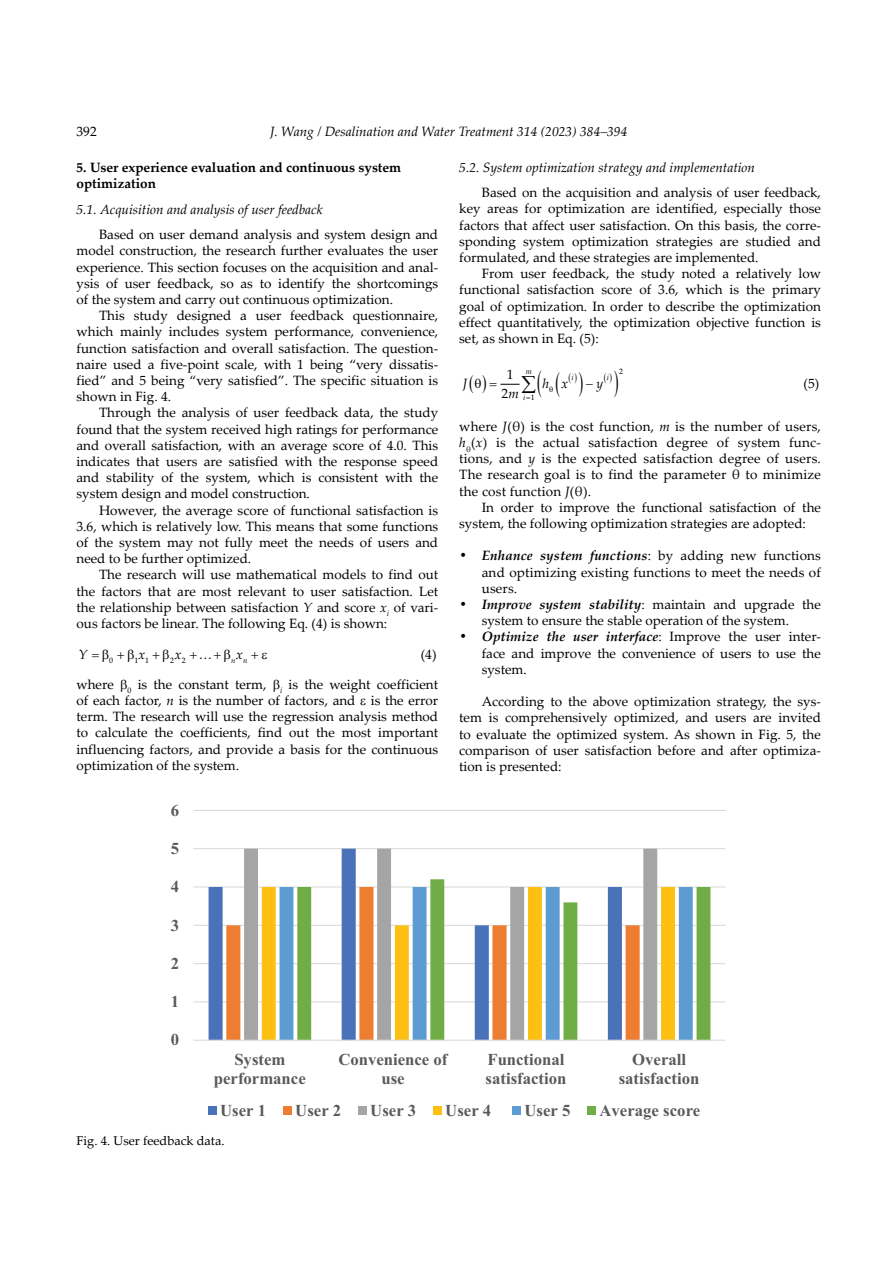
<style>
.page{position:relative;width:893px;height:1263px;background:#fff}
.page>*{position:absolute;margin:0;border:0;box-sizing:border-box;transform-origin:0 0}
.t1{font:700 16.8px/19.2px "Times New Roman";color:#5a5a5a;text-align:center}
.t2{font:13.5px/16.2px "Palatino Linotype";color:#000;text-align:justify}
.t3{font:italic 13.5px "Palatino Linotype";color:#000}
.t4{font:700 13.5px/16.5px "Palatino Linotype";color:#000}
.t5{font:12.75px "Palatino Linotype";color:#000}
.t6{font:italic 7.8px "Palatino Linotype";color:#000}
.t7{font:7.8px "Palatino Linotype";color:#000}
.s1{font-style:italic}
.s2{font-weight:700;font-style:italic}
</style>
<div class="page">
<hr style="left:193px;top:810px;width:533px;height:1px;background:#d9d9d8">
<hr style="left:193px;top:848px;width:533px;height:1px;background:#d9d9d8">
<hr style="left:193px;top:886px;width:533px;height:1px;background:#d9d9d8">
<hr style="left:193px;top:925px;width:533px;height:1px;background:#d9d9d8">
<hr style="left:193px;top:963px;width:533px;height:1px;background:#d9d9d8">
<hr style="left:193px;top:1001px;width:533px;height:1px;background:#d9d9d8">
<svg style="left:209px;top:886px;width:35px;height:154px;fill:#4a72b8"></svg>
<svg style="left:226px;top:887px;width:18px;height:153px;fill:#ed7d31"></svg>
<svg style="left:244px;top:849px;width:413px;height:191px"></svg>
<svg style="left:262px;top:887px;width:18px;height:153px;fill:#fdc010"></svg>
<svg style="left:280px;top:887px;width:17px;height:153px;fill:#5d9bd3"></svg>
<svg style="left:297px;top:879px;width:413px;height:161px"></svg>
<hr style="left:193px;top:1040px;width:533px;height:1px;background:#d9d9d8">
<div style="left:208px;top:1106px;width:9px;height:8px;background:#4a72b8"></div>
<div style="left:283px;top:1106px;width:9px;height:8px;background:#ed7d31"></div>
<div style="left:358px;top:1106px;width:9px;height:8px;background:#a5a5a5"></div>
<div style="left:433px;top:1106px;width:9px;height:8px;background:#fdc010"></div>
<div style="left:512px;top:1106px;width:9px;height:8px;background:#5d9bd3"></div>
<div style="left:587px;top:1106px;width:9px;height:8px;background:#71ad46"></div>
<svg style="left:500px;top:383px;width:20px;height:2px"></svg>
<p class="t2" style="left:77px;top:123px;width:22px">392</p>
<p class="t3" style="left:270px;top:122px;width:359px">J. Wang / Desalination and Water Treatment 314 (2023) 384–394</p>
<p class="t4" style="left:76px;top:159px;width:326px">5. User experience evaluation and continuous system optimization</p>
<p class="t3" style="left:76px;top:200px;width:248px">5.1. Acquisition and analysis of user feedback</p>
<p class="t2" style="left:76px;top:226px;width:363px;text-indent:23px">Based on user demand analysis and system design and model construction, the research further evaluates the user experience. This section focuses on the acquisition and anal&shy;ysis of user feedback, so as to identify the shortcomings of the system and carry out continuous optimization.</p>
<p class="t2" style="left:76px;top:307px;width:363px;text-indent:23px">This study designed a user feedback questionnaire, which mainly includes system performance, convenience, function satisfaction and overall satisfaction. The question&shy;naire used a five-point scale, with 1 being “very dissatis&shy;fied” and 5 being “very satisfied”. The specific situation is shown in Fig. 4.</p>
<p class="t2" style="left:76px;top:404px;width:363px;text-indent:23px">Through the analysis of user feedback data, the study found that the system received high ratings for performance and overall satisfaction, with an average score of 4.0. This indicates that users are satisfied with the response speed and stability of the system, which is consistent with the system design and model construction.</p>
<p class="t2" style="left:76px;top:501px;width:363px;text-indent:23px">However, the average score of functional satisfaction is 3.6, which is relatively low. This means that some functions of the system may not fully meet the needs of users and need to be further optimized.</p>
<p class="t2" style="left:76px;top:566px;width:363px;text-indent:23px">The research will use mathematical models to find out the factors that are most relevant to user satisfaction. Let the relationship between satisfaction <span class="s1">Y</span> and score <span class="s1">x</span><sub>i</sub> of vari&shy;ous factors be linear. The following Eq. (4) is shown:</p>
<p class="t3" style="left:79px;top:645px;width:11px">Y</p>
<p class="t3" style="left:139px;top:645px;width:8px">x</p>
<p class="t3" style="left:175px;top:645px;width:8px">x</p>
<p class="t6" style="left:231px;top:655px;width:18px"><sup>x</sup>n n</p>
<p class="t3" style="left:459px;top:158px;width:297px">5.2. System optimization strategy and implementation</p>
<p class="t2" style="left:459px;top:184px;width:363px;text-indent:23px">Based on the acquisition and analysis of user feedback, key areas for optimization are identified, especially those factors that affect user satisfaction. On this basis, the corre&shy;sponding system optimization strategies are studied and formulated, and these strategies are implemented.</p>
<p class="t2" style="left:459px;top:265px;width:363px;text-indent:23px">From user feedback, the study noted a relatively low functional satisfaction score of 3.6, which is the primary goal of optimization. In order to describe the optimization effect quantitatively, the optimization objective function is set, as shown in Eq. (5):</p>
<p class="t3" style="left:463px;top:373px;width:6px">J</p>
<p class="t2" style="left:501px;top:385px;width:19px">2<span class="s1">m</span></p>
<p class="t2" style="left:507px;top:366px;width:8px">1</p>
<p class="t7" style="left:619px;top:366px;width:5px">2</p>
<p class="t7" style="left:531px;top:392px;width:5px">1</p>
<p class="t6" style="left:526px;top:366px;width:8px">m</p>
<p class="t6" style="left:571px;top:372px;width:4px">i</p>
<p class="t6" style="left:607px;top:372px;width:4px">i</p>
<p class="t3" style="left:543px;top:373px;width:27px">h x</p>
<p class="t3" style="left:596px;top:373px;width:8px">y</p>
<p class="t2" style="left:803px;top:374px;width:17px">(5)</p>
<p class="t2" style="left:459px;top:418px;width:363px">where <span class="s1">J</span>(θ) is the cost function, <span class="s1">m</span> is the number of users, <span class="s1">h</span><sub>θ</sub>(<span class="s1">x</span>) is the actual satisfaction degree of system func&shy;tions, and <span class="s1">y</span> is the expected satisfaction degree of users.<br>The research goal is to find the parameter θ to minimize the cost function <span class="s1">J</span>(θ).</p>
<p class="t2" style="left:459px;top:499px;width:363px;text-indent:23px">In order to improve the functional satisfaction of the system, the following optimization strategies are adopted:</p>
<p class="t2" style="left:482px;top:547px;width:341px;text-indent:-22px"><span class="s2">• Enhance system functions</span>: by adding new functions and optimizing existing functions to meet the needs of users.</p>
<p class="t2" style="left:482px;top:596px;width:341px;text-indent:-23px"><span class="s2">• Improve system stability</span>: maintain and upgrade the system to ensure the stable operation of the system.</p>
<p class="t2" style="left:482px;top:628px;width:341px;text-indent:-23px"><span class="s2">• Optimize the user interface</span>: Improve the user inter&shy;face and improve the convenience of users to use the system.</p>
<p class="t2" style="left:459px;top:693px;width:363px;text-indent:23px">According to the above optimization strategy, the sys&shy;tem is comprehensively optimized, and users are invited to evaluate the optimized system. As shown in Fig. 5, the comparison of user satisfaction before and after optimiza&shy;tion is presented:</p>
<p class="t6" style="left:523px;top:392px;width:4px">i</p>
<p class="t7" style="left:109px;top:655px;width:5px">0</p>
<p class="t7" style="left:134px;top:655px;width:16px">1 1</p>
<p class="t7" style="left:170px;top:655px;width:17px">2 2</p>
<p class="t2" style="left:421px;top:646px;width:17px">(4)</p>
<p class="t2" style="left:77px;top:676px;width:363px">where <sub>0</sub> is the constant term, <sub>i</sub> is the weight coefficient of each factor, <span class="s1">n</span> is the number of factors, and is the error term. The research will use the regression analysis method to calculate the coefficients, find out the most important influencing factors, and provide a basis for the continuous optimization of the system.</p>
<p class="t1" style="left:171px;top:800px;width:10px">6</p>
<p class="t1" style="left:171px;top:838px;width:10px">5</p>
<p class="t1" style="left:171px;top:876px;width:10px">4</p>
<p class="t1" style="left:171px;top:915px;width:10px">3</p>
<p class="t1" style="left:171px;top:953px;width:10px">2</p>
<p class="t1" style="left:171px;top:991px;width:10px">1</p>
<p class="t1" style="left:171px;top:1030px;width:10px">0</p>
<p class="t1" style="left:214px;top:1049px;width:93px">System performance</p>
<p class="t1" style="left:338px;top:1049px;width:111px">Convenience of use</p>
<p class="t1" style="left:486px;top:1049px;width:82px;text-align:left">Functional satisfaction</p>
<p class="t1" style="left:619px;top:1049px;width:82px">Overall satisfaction</p>
<p class="t1" style="left:220px;top:1100px;width:48px">User 1</p>
<p class="t1" style="left:295px;top:1100px;width:48px">User 2</p>
<p class="t1" style="left:370px;top:1100px;width:48px">User 3</p>
<p class="t1" style="left:445px;top:1100px;width:48px">User 4</p>
<p class="t1" style="left:524px;top:1100px;width:48px">User 5</p>
<p class="t1" style="left:599px;top:1100px;width:102px">Average score</p>
<p class="t5" style="left:76px;top:1132px;width:150px">Fig. 4. User feedback data.</p>
</div>
